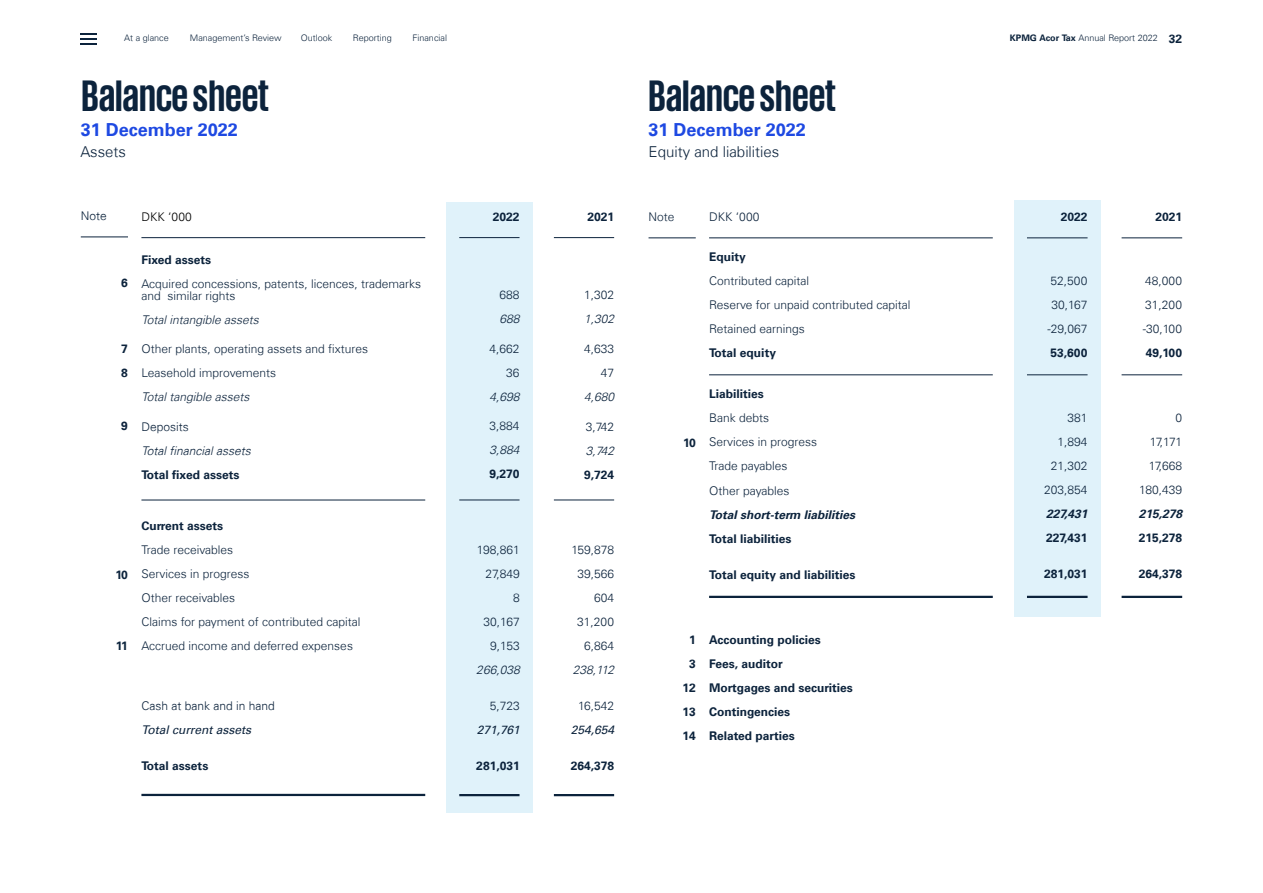
<style>
.page{position:relative;width:1263px;height:893px;background:#fff}
.page>*{position:absolute;margin:0;border:0;box-sizing:border-box;transform-origin:0 0}
.t1{font:700 45px "KPMG";color:#0c233c}
.t2{font:700 18px "Universfor KPMG";color:#1e49e2}
.t3{font:300 15px "Universfor KPMG";color:#0c233c}
.t4{font:300 12px/24px "Universfor KPMG";color:#0c233c;text-align:right}
.t5{font:700 12px/24px "Universfor KPMG";color:#0c233c}
.t6{font:italic 300 12px "Universfor KPMG";color:#0c233c}
.t7{font:700 12px "Univers 65";color:#0c233c}
.t8{font:italic 700 12px "Universfor KPMG";color:#0c233c}
.t9{font:300 12px "Univers 45";color:#0c233c}
.t10{font:italic 12px "Universfor KPMG";color:#0c233c}
.t11{font:italic 300 12px "Univers 45";color:#0c233c}
.t12{font:300 12px "Univers 45";letter-spacing:.01em;color:#000}
.t13{font:300 9px "Universfor KPMG";color:#0c233c}
.s1{font-weight:700}
.s2{font-weight:700;font-size:12px}
</style>
<div class="page">
<svg style="left:81px;top:33px;width:16px;height:12px"></svg>
<hr style="left:648px;top:237px;width:48px;height:1px;background:#0c233c">
<hr style="left:709px;top:237px;width:284px;height:1px;background:#0c233c">
<hr style="left:709px;top:374px;width:284px;height:1px;background:#0c233c">
<hr style="left:709px;top:596px;width:284px;height:2px;background:#0c233c">
<div style="left:1014px;top:200px;width:86px;height:417px;background:#e0f2fa"></div>
<hr style="left:1027px;top:237px;width:60px;height:1px;background:#0c233c">
<hr style="left:1121px;top:237px;width:61px;height:1px;background:#0c233c">
<hr style="left:1027px;top:374px;width:60px;height:1px;background:#0c233c">
<hr style="left:1121px;top:374px;width:61px;height:1px;background:#0c233c">
<hr style="left:1027px;top:596px;width:60px;height:2px;background:#0c233c">
<hr style="left:1121px;top:596px;width:61px;height:2px;background:#0c233c">
<div style="left:446px;top:202px;width:87px;height:610px;background:#e0f2fa"></div>
<hr style="left:81px;top:237px;width:47px;height:1px;background:#0c233c">
<hr style="left:141px;top:237px;width:284px;height:1px;background:#0c233c">
<hr style="left:141px;top:500px;width:284px;height:1px;background:#0c233c">
<hr style="left:141px;top:794px;width:284px;height:2px;background:#0c233c">
<hr style="left:459px;top:237px;width:60px;height:1px;background:#0c233c">
<hr style="left:554px;top:237px;width:60px;height:1px;background:#0c233c">
<hr style="left:459px;top:500px;width:60px;height:1px;background:#0c233c">
<hr style="left:554px;top:500px;width:60px;height:1px;background:#0c233c">
<hr style="left:459px;top:794px;width:60px;height:2px;background:#0c233c">
<hr style="left:554px;top:794px;width:60px;height:2px;background:#0c233c">
<p class="t13" style="left:124px;top:32px;width:46px">At a glance</p>
<p class="t13" style="left:190px;top:32px;width:93px">Management’s Review</p>
<p class="t13" style="left:301px;top:32px;width:33px">Outlook</p>
<p class="t13" style="left:353px;top:32px;width:40px">Reporting</p>
<p class="t13" style="left:412px;top:32px;width:36px">Financial</p>
<p class="t13" style="left:1010px;top:33px;width:174px"><span class="s1">KPMG Acor Tax</span> Annual Report 2022 <span class="s2">32</span></p>
<h1 class="t1" style="left:82px;top:73px;width:189px">Balance sheet</h1>
<h2 class="t2" style="left:81px;top:119px;width:159px">31 December 2022</h2>
<p class="t3" style="left:80px;top:143px;width:47px">Assets</p>
<h1 class="t1" style="left:648px;top:73px;width:189px">Balance sheet</h1>
<h2 class="t2" style="left:649px;top:119px;width:159px">31 December 2022</h2>
<p class="t3" style="left:649px;top:143px;width:132px">Equity and liabilities</p>
<p class="t9" style="left:81px;top:209px;width:28px">Note</p>
<p class="t12" style="left:141px;top:209px;width:52px">DKK ‘000</p>
<p class="t5" style="left:493px;top:204px;width:28px">2022</p>
<p class="t5" style="left:587px;top:204px;width:28px">2021</p>
<p class="t4" style="left:648px;top:204px;width:28px">Note</p>
<p class="t4" style="left:709px;top:204px;width:52px">DKK ‘000</p>
<p class="t7" style="left:1061px;top:210px;width:28px">2022</p>
<p class="t7" style="left:1155px;top:210px;width:28px">2021</p>
<p class="t5" style="left:121px;top:270px;width:8px">6</p>
<p class="t5" style="left:121px;top:337px;width:8px">7<br>8</p>
<p class="t5" style="left:121px;top:414px;width:8px">9</p>
<p class="t5" style="left:141px;top:247px;width:71px">Fixed assets</p>
<p class="t4" style="left:141px;top:277px;width:281px;line-height:12px;text-align:left">Acquired concessions, patents, licences, trademarks and similar rights</p>
<p class="t6" style="left:141px;top:312px;width:119px">Total intangible assets</p>
<p class="t4" style="left:141px;top:337px;width:228px;text-align:left">Other plants, operating assets and fixtures<br>Leasehold improvements</p>
<p class="t6" style="left:141px;top:389px;width:109px">Total tangible assets</p>
<p class="t9" style="left:141px;top:419px;width:49px">Deposits</p>
<p class="t11" style="left:141px;top:443px;width:111px">Total financial assets</p>
<p class="t7" style="left:141px;top:467px;width:99px">Total fixed assets</p>
<p class="t5" style="left:115px;top:563px;width:14px">10</p>
<p class="t5" style="left:116px;top:634px;width:14px">11</p>
<p class="t7" style="left:141px;top:519px;width:83px">Current assets</p>
<p class="t4" style="left:141px;top:538px;width:220px;text-align:left">Trade receivables<br>Services in progress<br>Other receivables<br>Claims for payment of contributed capital<br>Accrued income and deferred expenses</p>
<p class="t9" style="left:141px;top:699px;width:135px">Cash at bank and in hand</p>
<p class="t10" style="left:141px;top:723px;width:111px">Total current assets</p>
<p class="t5" style="left:141px;top:754px;width:68px">Total assets</p>
<p class="t4" style="left:499px;top:282px;width:22px">688</p>
<p class="t6" style="left:499px;top:311px;width:22px">688</p>
<p class="t4" style="left:489px;top:337px;width:32px">4,662<br>36</p>
<p class="t6" style="left:489px;top:389px;width:32px">4,698</p>
<p class="t4" style="left:489px;top:414px;width:32px">3,884</p>
<p class="t6" style="left:489px;top:443px;width:32px">3,884</p>
<p class="t5" style="left:489px;top:462px;width:32px">9,270</p>
<p class="t4" style="left:477px;top:538px;width:44px">198,861<br>27,849<br>8<br>30,167<br>9,153</p>
<p class="t6" style="left:476px;top:663px;width:45px">266,038</p>
<p class="t4" style="left:490px;top:694px;width:32px">5,723</p>
<p class="t10" style="left:477px;top:723px;width:44px">271,761</p>
<p class="t5" style="left:476px;top:754px;width:45px">281,031</p>
<p class="t4" style="left:584px;top:282px;width:32px">1,302</p>
<p class="t6" style="left:584px;top:311px;width:32px">1,302</p>
<p class="t4" style="left:584px;top:337px;width:32px">4,633<br>47</p>
<p class="t6" style="left:584px;top:389px;width:32px">4,680</p>
<p class="t9" style="left:586px;top:419px;width:30px">3,742</p>
<p class="t11" style="left:586px;top:443px;width:30px">3,742</p>
<p class="t7" style="left:584px;top:467px;width:32px">9,724</p>
<p class="t4" style="left:571px;top:538px;width:44px">159,878<br>39,566<br>604<br>31,200<br>6,864</p>
<p class="t6" style="left:573px;top:663px;width:43px">238,112</p>
<p class="t4" style="left:578px;top:694px;width:38px">16,542</p>
<p class="t10" style="left:571px;top:723px;width:45px">254,654</p>
<p class="t5" style="left:571px;top:754px;width:45px">264,378</p>
<p class="t5" style="left:683px;top:430px;width:14px">10</p>
<p class="t5" style="left:709px;top:244px;width:38px">Equity</p>
<p class="t4" style="left:709px;top:268px;width:203px;text-align:left">Contributed capital<br>Reserve for unpaid contributed capital<br>Retained earnings</p>
<p class="t5" style="left:709px;top:340px;width:68px">Total equity</p>
<p class="t5" style="left:709px;top:382px;width:56px">Liabilities</p>
<p class="t4" style="left:709px;top:406px;width:110px;text-align:left">Bank debts<br>Services in progress<br>Trade payables<br>Other payables</p>
<p class="t8" style="left:709px;top:507px;width:147px">Total short-term liabilities</p>
<p class="t5" style="left:709px;top:526px;width:84px">Total liabilities</p>
<p class="t5" style="left:709px;top:562px;width:148px">Total equity and liabilities</p>
<p class="t5" style="left:682px;top:628px;width:15px;text-align:center">1<br>3<br>12<br>13<br>14</p>
<p class="t5" style="left:709px;top:628px;width:145px">Accounting policies<br>Fees, auditor<br>Mortgages and securities<br>Contingencies<br>Related parties</p>
<p class="t4" style="left:1047px;top:268px;width:42px;text-align:center">52,500<br>30,167 -29,067</p>
<p class="t5" style="left:1050px;top:340px;width:38px">53,600</p>
<p class="t4" style="left:1044px;top:406px;width:45px">381<br>1,894<br>21,302<br>203,854</p>
<p class="t8" style="left:1046px;top:507px;width:43px">227,431</p>
<p class="t5" style="left:1046px;top:526px;width:43px">227,431</p>
<p class="t5" style="left:1044px;top:562px;width:45px">281,031</p>
<p class="t4" style="left:1143px;top:268px;width:41px;text-align:justify">48,000<br>31,200 -30,100</p>
<p class="t5" style="left:1146px;top:340px;width:38px">49,100</p>
<p class="t4" style="left:1139px;top:406px;width:44px">0<br>17,171<br>17,668<br>180,439</p>
<p class="t8" style="left:1139px;top:507px;width:45px">215,278</p>
<p class="t5" style="left:1139px;top:526px;width:45px">215,278</p>
<p class="t5" style="left:1139px;top:562px;width:45px">264,378</p>
</div>
